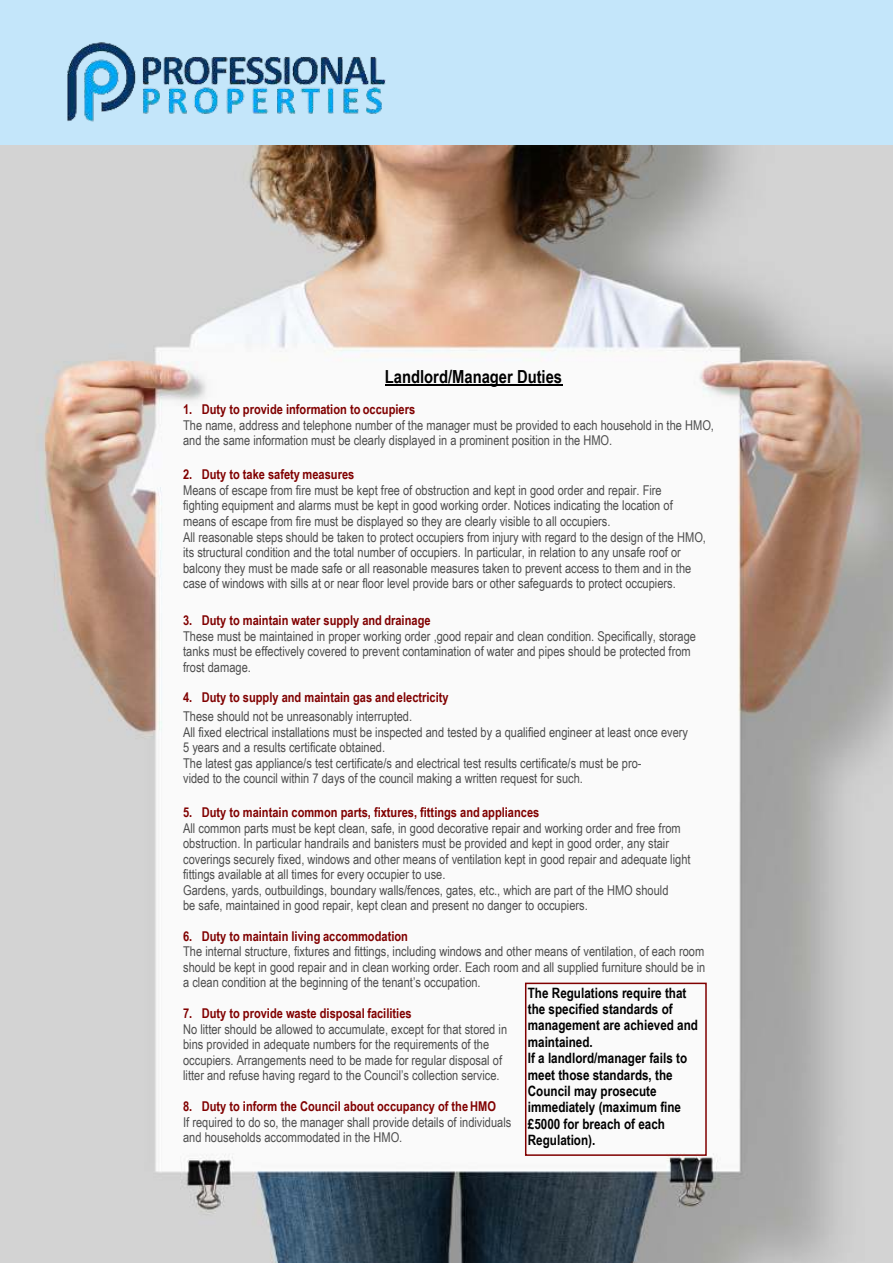
<style>
.page{position:relative;width:893px;height:1263px;background:#fff}
.page>*{position:absolute;margin:0;border:0;box-sizing:border-box;transform-origin:0 0}
.t1{font:700 18px "Arial Narrow";color:#000}
.t2{font:700 14.25px/16.4px "Arial Narrow";color:#000}
.t3{font:13.5px/15.6px "Arial Narrow";color:#4d4d4d}
.t4{font:700 13.5px "Arial Narrow";color:#800000}
</style>
<div class="page">
<div style="left:1px;top:0;width:892px;height:146px;background:#c4e6fa"></div>
<img style="left:67px;top:42px;width:319px;height:80px">
<img style="left:1px;top:146px;width:892px;height:1117px">
<hr style="left:385px;top:384px;width:177px;height:1px;background:#000">
<div style="left:525px;top:982px;width:182px;height:174px;border:2px solid #800000"></div>
<h1 class="t1" style="left:385px;top:370px;width:179px">Landlord/Manager Duties</h1>
<p class="t4" style="left:183px;top:405px;width:234px">1. Duty to provide information to occupiers</p>
<p class="t3" style="left:183px;top:419px;width:532px">The name, address and telephone number of the manager must be provided to each household in the HMO, and the same information must be clearly displayed in a prominent position in the HMO.</p>
<p class="t4" style="left:183px;top:470px;width:173px">2. Duty to take safety measures</p>
<p class="t3" style="left:183px;top:484px;width:524px">Means of escape from fire must be kept free of obstruction and kept in good order and repair. Fire<br>fighting equipment and alarms must be kept in good working order. Notices indicating the location of means of escape from fire must be displayed so they are clearly visible to all occupiers.<br>All reasonable steps should be taken to protect occupiers from injury with regard to the design of the HMO, its structural condition and the total number of occupiers. In particular, in relation to any unsafe roof or balcony they must be made safe or all reasonable measures taken to prevent access to them and in the case of windows with sills at or near floor level provide bars or other safeguards to protect occupiers.</p>
<p class="t4" style="left:183px;top:615px;width:249px">3. Duty to maintain water supply and drainage</p>
<p class="t3" style="left:183px;top:629px;width:514px">These must be maintained in proper working order ,good repair and clean condition. Specifically, storage tanks must be effectively covered to prevent contamination of water and pipes should be protected from frost damage.</p>
<p class="t4" style="left:183px;top:692px;width:267px">4. Duty to supply and maintain gas and electricity</p>
<p class="t3" style="left:183px;top:710px;width:506px">These should not be unreasonably interrupted.<br>All fixed electrical installations must be inspected and tested by a qualified engineer at least once every 5 years and a results certificate obtained.<br>The latest gas appliance/s test certificate/s and electrical test results certificate/s must be pro-<br>vided to the council within 7 days of the council making a written request for such.</p>
<p class="t4" style="left:183px;top:807px;width:358px">5. Duty to maintain common parts, fixtures, fittings and appliances</p>
<p class="t3" style="left:183px;top:821px;width:509px">All common parts must be kept clean, safe, in good decorative repair and working order and free from obstruction. In particular handrails and banisters must be provided and kept in good order, any stair coverings securely fixed, windows and other means of ventilation kept in good repair and adequate light fittings available at all times for every occupier to use.<br>Gardens, yards, outbuildings, boundary walls/fences, gates, etc., which are part of the HMO should<br>be safe, maintained in good repair, kept clean and present no danger to occupiers.</p>
<p class="t4" style="left:183px;top:931px;width:226px">6. Duty to maintain living accommodation</p>
<p class="t3" style="left:183px;top:945px;width:524px;text-align:justify">The internal structure, fixtures and fittings, including windows and other means of ventilation, of each room should be kept in good repair and in clean working order. Each room and all supplied furniture should be in a clean condition at the beginning of the tenant’s occupation.</p>
<p class="t4" style="left:183px;top:1008px;width:230px">7. Duty to provide waste disposal facilities</p>
<p class="t3" style="left:183px;top:1022px;width:325px">No litter should be allowed to accumulate, except for that stored in bins provided in adequate numbers for the requirements of the occupiers. Arrangements need to be made for regular disposal of litter and refuse having regard to the Council’s collection service.</p>
<p class="t4" style="left:183px;top:1101px;width:314px">8. Duty to inform the Council about occupancy of the HMO</p>
<p class="t3" style="left:183px;top:1115px;width:330px">If required to do so, the manager shall provide details of individuals and households accommodated in the HMO.</p>
<p class="t2" style="left:528px;top:986px;width:172px">The Regulations require that the specified standards of management are achieved and maintained.<br>If a landlord/manager fails to meet those standards, the<br>Council may prosecute immediately (maximum fine £5000 for breach of each<br>Regulation).</p>
</div>
